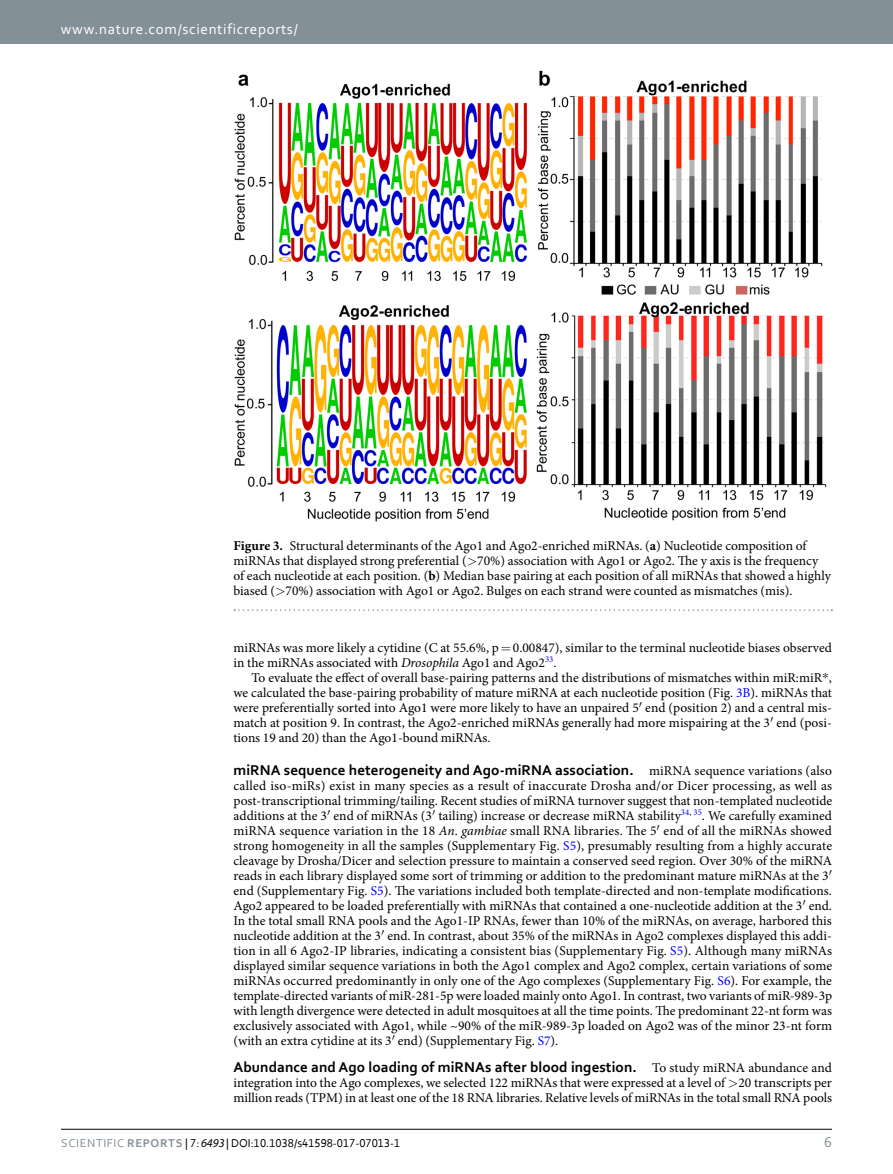
<style>
.page{position:relative;width:893px;height:1174px;background:#fff}
.page>*{position:absolute;margin:0;border:0;box-sizing:border-box;transform-origin:0 0}
.t1{font:15px "Corbel Bold 2";letter-spacing:.01em;color:#000}
.t2{font:15px "Corbel 2";letter-spacing:.045em;color:#fff}
.t3{font:15px "Corbel 2";color:#839097}
.t4{font:13.5px/15px "Minion Pro";color:#000}
.t5{font:12px "Corbel";color:#000}
.s1{font-weight:700}
.s2{font-style:italic}
.s3{font-family:"STIX General"}
.s4{color:#00f}
.s5{font-family:"Minion Pro";font-size:13.5px}
.s6{font-family:"Corbel 2";color:#839097}
.s7{font-family:"Corbel Bold 2";color:#839097}
.s8{font-family:"Myriad Pro";font-style:italic}
</style>
<div class="page">
<div style="left:0;top:0;width:893px;height:43px;background:#839097"></div>
<hr style="left:61px;top:1129px;width:771px;height:1px;background:#000">
<img style="left:234px;top:70px;width:593px;height:452px">
<svg style="left:234px;top:609px;width:598px;height:2px"></svg>
<p class="t2" style="left:61px;top:19px;width:238px">www.nature.com/scientificreports/</p>
<p class="t4" style="left:233px;top:538px;width:599px"><span class="s1">Figure 3.</span> Structural determinants of the Ago1 and Ago2-enriched miRNAs. (<span class="s1">a</span>) Nucleotide composition of miRNAs that displayed strong preferential ( 70%) association with Ago1 or Ago2. The y axis is the frequency of each nucleotide at each position. (<span class="s1">b</span>) Median base pairing at each position of all miRNAs that showed a highly biased ( 70%) association with Ago1 or Ago2. Bulges on each strand were counted as mismatches (mis).</p>
<p class="t4" style="left:233px;top:640px;width:600px">miRNAs was more likely a cytidine (C at 55.6%, p 0.00847), similar to the terminal nucleotide biases observed in the miRNAs associated with <span class="s2">Drosophila</span> Ago1 and Ago2<sup>33</sup>.</p>
<p class="t4" style="left:233px;top:670px;width:600px;text-align:justify;text-indent:18px">To evaluate the effect of overall base-pairing patterns and the distributions of mismatches within miR:miR<span class="s3">*</span>, we calculated the base-pairing probability of mature miRNA at each nucleotide position (Fig. <span class="s4">3B</span>). miRNAs that were preferentially sorted into Ago1 were more likely to have an unpaired 5 end (position 2) and a central mis&shy;match at position 9. In contrast, the Ago2-enriched miRNAs generally had more mispairing at the 3 end (posi&shy;tions 19 and 20) than the Ago1-bound miRNAs.</p>
<p class="t1" style="left:233px;top:760px;width:600px">miRNA sequence heterogeneity and Ago-miRNA association. <span class="s5">miRNA sequence variations (also</span></p>
<p class="t4" style="left:233px;top:778px;width:600px">called iso-miRs) exist in many species as a result of inaccurate Drosha and/or Dicer processing, as well as post-transcriptional trimming/tailing. Recent studies of miRNA turnover suggest that non-templated nucleotide additions at the 3 end of miRNAs (3 tailing) increase or decrease miRNA stability<sup>34</sup><sup>,</sup> <sup>35</sup>. We carefully examined miRNA sequence variation in the 18 <span class="s2">An</span>. <span class="s2">gambiae</span> small RNA libraries. The 5 end of all the miRNAs showed strong homogeneity in all the samples (Supplementary Fig. <span class="s4">S5</span>), presumably resulting from a highly accurate cleavage by Drosha/Dicer and selection pressure to maintain a conserved seed region. Over 30% of the miRNA reads in each library displayed some sort of trimming or addition to the predominant mature miRNAs at the 3 end (Supplementary Fig. <span class="s4">S5</span>). The variations included both template-directed and non-template modifications.<br>Ago2 appeared to be loaded preferentially with miRNAs that contained a one-nucleotide addition at the 3 end.<br>In the total small RNA pools and the Ago1-IP RNAs, fewer than 10% of the miRNAs, on average, harbored this nucleotide addition at the 3 end. In contrast, about 35% of the miRNAs in Ago2 complexes displayed this addi&shy;tion in all 6 Ago2-IP libraries, indicating a consistent bias (Supplementary Fig. <span class="s4">S5</span>). Although many miRNAs displayed similar sequence variations in both the Ago1 complex and Ago2 complex, certain variations of some miRNAs occurred predominantly in only one of the Ago complexes (Supplementary Fig. <span class="s4">S6</span>). For example, the template-directed variants of miR-281-5p were loaded mainly onto Ago1. In contrast, two variants of miR-989-3p with length divergence were detected in adult mosquitoes at all the time points. The predominant 22-nt form was exclusively associated with Ago1, while ~90% of the miR-989-3p loaded on Ago2 was of the minor 23-nt form (with an extra cytidine at its 3 end) (Supplementary Fig. <span class="s4">S7</span>).</p>
<p class="t1" style="left:233px;top:1057px;width:600px">Abundance and Ago loading of miRNAs after blood ingestion. <span class="s5">To study miRNA abundance and</span></p>
<p class="t4" style="left:233px;top:1075px;width:600px">integration into the Ago complexes, we selected 122 miRNAs that were expressed at a level of 20 transcripts per million reads (TPM) in at least one of the 18 RNA libraries. Relative levels of miRNAs in the total small RNA pools</p>
<p class="t5" style="left:61px;top:1135px;width:341px"><span class="s6">SCIenTIFIC</span> <span class="s7">Reports</span> | 7: <span class="s8">6493</span> | DOI:10.1038/s41598-017-07013-1</p>
<p class="t3" style="left:824px;top:1132px;width:9px">6</p>
</div>
